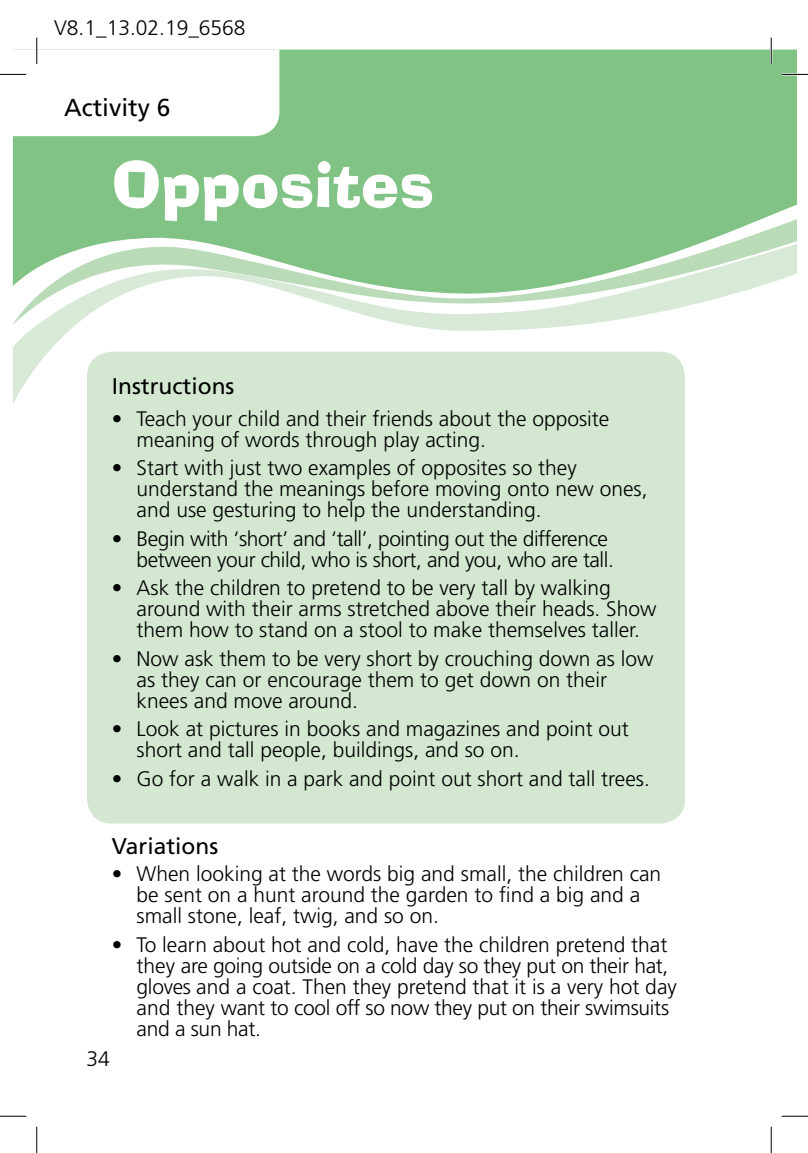
<style>
.page{position:relative;width:808px;height:1153px;background:#fff}
.page>*{position:absolute;margin:0;border:0;box-sizing:border-box;transform-origin:0 0}
.t1{font:61.25px "Ad Lib BT";color:#fff}
.t2{font:24.5px "Frutiger LT Std";color:#000}
.t3{font:22.75px "Frutiger LT Std";color:#000}
.t4{font:300 21px/21px "Frutiger LT Std";color:#000}
.t5{font:300 21px/21px "Frutiger LT Std";letter-spacing:-.02em;color:#000;text-align:right}
</style>
<div class="page">
<div style="left:279px;top:50px;width:517px;height:69px;background:#81c285"></div>
<div style="left:13px;top:119px;width:783px;height:24px;background:#81c285"></div>
<svg style="left:13px;top:143px;width:783px;height:261px;fill:#81c285"></svg>
<div style="left:87px;top:352px;width:598px;height:471px;background:#d3e7d1;border-radius:25px"></div>
<hr style="left:781px;top:73px;width:27px;height:3px;background:#fff">
<hr style="left:770px;top:38px;width:2px;height:26px;background:#fff">
<svg style="left:781px;top:74px;width:27px;height:1px"></svg>
<svg style="left:0;top:1116px;width:26px;height:1px"></svg>
<svg style="left:781px;top:1116px;width:27px;height:1px"></svg>
<svg style="left:0;top:38px;width:279px;height:98px"></svg>
<svg style="left:36px;top:1127px;width:1px;height:26px"></svg>
<svg style="left:771px;top:38px;width:1px;height:26px"></svg>
<svg style="left:771px;top:1127px;width:1px;height:26px"></svg>
<p class="t4" style="left:54px;top:17px;width:193px">V8.1_13.02.19_6568</p>
<p class="t2" style="left:64px;top:93px;width:108px">Activity 6</p>
<h1 class="t1" style="left:112px;top:146px;width:324px">Opposites</h1>
<p class="t3" style="left:112px;top:372px;width:124px">Instructions</p>
<p class="t4" style="left:137px;top:409px;width:474px;text-indent:-25px">• Teach your child and their friends about the opposite meaning of words through play acting.</p>
<p class="t4" style="left:137px;top:458px;width:512px;text-indent:-25px">• Start with just two examples of opposites so they understand the meanings before moving onto new ones, and use gesturing to help the understanding.</p>
<p class="t5" style="left:112px;top:528px;width:503px">• Begin with ‘short’ and ‘tall’, pointing out the difference between your child, who is short, and you, who are tall.</p>
<p class="t4" style="left:137px;top:578px;width:521px;text-indent:-25px">• Ask the children to pretend to be very tall by walking around with their arms stretched above their heads. Show them how to stand on a stool to make themselves taller.</p>
<p class="t4" style="left:137px;top:648px;width:518px;text-indent:-25px">• Now ask them to be very short by crouching down as low as they can or encourage them to get down on their knees and move around.</p>
<p class="t4" style="left:137px;top:719px;width:494px;text-indent:-25px">• Look at pictures in books and magazines and point out short and tall people, buildings, and so on.</p>
<p class="t4" style="left:112px;top:768px;width:539px">• Go for a walk in a park and point out short and tall trees.</p>
<p class="t3" style="left:112px;top:832px;width:108px">Variations</p>
<p class="t4" style="left:137px;top:864px;width:526px;text-indent:-25px">• When looking at the words big and small, the children can be sent on a hunt around the garden to find a big and a small stone, leaf, twig, and so on.</p>
<p class="t4" style="left:137px;top:934px;width:541px;text-indent:-25px">• To learn about hot and cold, have the children pretend that they are going outside on a cold day so they put on their hat, gloves and a coat. Then they pretend that it is a very hot day and they want to cool off so now they put on their swimsuits and a sun hat.</p>
<p class="t4" style="left:86px;top:1048px;width:25px">34</p>
</div>
